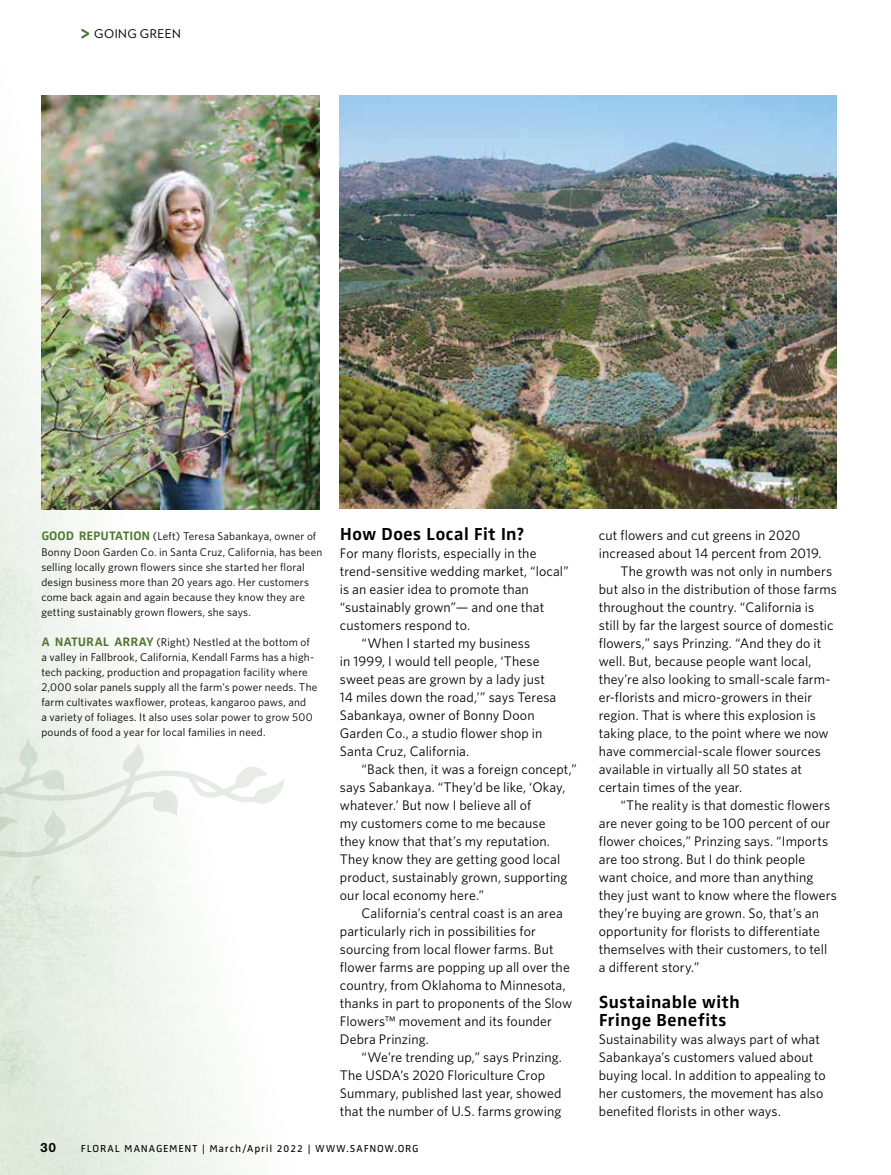
<style>
.page{position:relative;width:891px;height:1175px;background:#fff}
.page>*{position:absolute;margin:0;border:0;box-sizing:border-box;transform-origin:0 0}
.t1{font:700 18px/18px "Zwo Corr Pro";letter-spacing:-.005em;color:#000}
.t2{font:13.8px/18px "Whitney";letter-spacing:.005em;color:#000}
.t3{font:700 12.75px "Helvetica Neue LT Std";color:#000}
.t4{font:12px "Verlag";letter-spacing:.045em;color:#000}
.t5{font:11.25px/15px "Whitney";letter-spacing:.015em;color:#000}
.t6{font:10.5px "Zwo Corr Pro";letter-spacing:.06em;color:#000}
.s1{font-family:"Helvetica Rounded LT Std";font-weight:900;font-size:18.75px;color:#4c762c}
.s2{font-family:"Zwo Corr Pro";font-weight:700;font-size:12.75px;color:#4c762c}
</style>
<div class="page">
<img style="left:0;top:95px;width:360px;height:1079px">
<svg style="left:0;top:672px;width:285px;height:188px"></svg>
<img style="left:41px;top:96px;width:278px;height:413px">
<img style="left:340px;top:96px;width:497px;height:413px">
<p class="t4" style="left:81px;top:25px;width:101px"><span class="s1">&gt;</span> GOING GREEN</p>
<p class="t5" style="left:41px;top:529px;width:282px"><span class="s2">GOOD REPUTATION</span> (Left) Teresa Sabankaya, owner of Bonny Doon Garden Co. in Santa Cruz, California, has been selling locally grown flowers since she started her floral design business more than 20 years ago. Her customers come back again and again because they know they are getting sustainably grown flowers, she says.</p>
<p class="t5" style="left:41px;top:634px;width:277px"><span class="s2">A NATURAL ARRAY</span> (Right) Nestled at the bottom of a valley in Fallbrook, California, Kendall Farms has a high&shy;tech packing, production and propagation facility where 2,000 solar panels supply all the farm’s power needs. The farm cultivates waxflower, proteas, kangaroo paws, and<br>a variety of foliages. It also uses solar power to grow 500 pounds of food a year for local families in need.</p>
<h1 class="t1" style="left:340px;top:523px;width:186px">How Does Local Fit In?</h1>
<p class="t2" style="left:340px;top:544px;width:198px">For many florists, especially in the</p>
<p class="t2" style="left:340px;top:562px;width:230px">trend-sensitive wedding market, “local”</p>
<p class="t2" style="left:340px;top:580px;width:190px">is an easier idea to promote than</p>
<p class="t2" style="left:340px;top:598px;width:206px">“sustainably grown”— and one that</p>
<p class="t2" style="left:340px;top:616px;width:132px">customers respond to.</p>
<p class="t2" style="left:362px;top:634px;width:170px">“When I started my business</p>
<p class="t2" style="left:340px;top:652px;width:201px">in 1999, I would tell people, ‘These</p>
<p class="t2" style="left:340px;top:670px;width:207px">sweet peas are grown by a lady just</p>
<p class="t2" style="left:340px;top:688px;width:218px">14 miles down the road,’” says Teresa</p>
<p class="t2" style="left:340px;top:706px;width:196px">Sabankaya, owner of Bonny Doon</p>
<p class="t2" style="left:340px;top:724px;width:204px">Garden Co., a studio flower shop in</p>
<p class="t2" style="left:340px;top:742px;width:131px">Santa Cruz, California.</p>
<p class="t2" style="left:362px;top:760px;width:217px">“Back then, it was a foreign concept,”</p>
<p class="t2" style="left:340px;top:778px;width:227px">says Sabankaya. “They’d be like, ‘Okay,</p>
<p class="t2" style="left:340px;top:796px;width:193px">whatever.’ But now I believe all of</p>
<p class="t2" style="left:340px;top:814px;width:207px">my customers come to me because</p>
<p class="t2" style="left:340px;top:832px;width:212px">they know that that’s my reputation.</p>
<p class="t2" style="left:340px;top:850px;width:222px">They know they are getting good local</p>
<p class="t2" style="left:340px;top:868px;width:229px">product, sustainably grown, supporting</p>
<p class="t2" style="left:340px;top:886px;width:146px">our local economy here.”</p>
<p class="t2" style="left:362px;top:904px;width:203px">California’s central coast is an area</p>
<p class="t2" style="left:340px;top:922px;width:197px">particularly rich in possibilities for</p>
<p class="t2" style="left:340px;top:940px;width:215px">sourcing from local flower farms. But</p>
<p class="t2" style="left:340px;top:958px;width:231px">flower farms are popping up all over the</p>
<p class="t2" style="left:340px;top:976px;width:227px">country, from Oklahoma to Minnesota,</p>
<p class="t2" style="left:340px;top:994px;width:234px">thanks in part to proponents of the Slow</p>
<p class="t2" style="left:340px;top:1012px;width:214px">Flowers™ movement and its founder</p>
<p class="t2" style="left:340px;top:1030px;width:91px">Debra Prinzing.</p>
<p class="t2" style="left:362px;top:1048px;width:202px">“We’re trending up,” says Prinzing.</p>
<p class="t2" style="left:340px;top:1066px;width:207px">The USDA’s 2020 Floriculture Crop</p>
<p class="t2" style="left:340px;top:1084px;width:223px">Summary, published last year, showed</p>
<p class="t2" style="left:340px;top:1102px;width:223px">that the number of U.S. farms growing</p>
<p class="t3" style="left:40px;top:1140px;width:17px">30</p>
<p class="t6" style="left:81px;top:1141px;width:339px">FLORAL MANAGEMENT | March/April 2022 | WWW.SAFNOW.ORG</p>
<p class="t2" style="left:599px;top:526px;width:203px">cut flowers and cut greens in 2020</p>
<p class="t2" style="left:599px;top:544px;width:224px">increased about 14 percent from 2019.</p>
<p class="t2" style="left:620px;top:562px;width:213px">The growth was not only in numbers</p>
<p class="t2" style="left:599px;top:580px;width:240px">but also in the distribution of those farms</p>
<p class="t2" style="left:599px;top:598px;width:217px">throughout the country. “California is</p>
<p class="t2" style="left:599px;top:616px;width:236px">still by far the largest source of domestic</p>
<p class="t2" style="left:599px;top:634px;width:224px">flowers,” says Prinzing. “And they do it</p>
<p class="t2" style="left:599px;top:652px;width:214px">well. But, because people want local,</p>
<p class="t2" style="left:599px;top:670px;width:233px">they’re also looking to small-scale farm-</p>
<p class="t2" style="left:599px;top:688px;width:215px">er-florists and micro-growers in their</p>
<p class="t2" style="left:599px;top:706px;width:219px">region. That is where this explosion is</p>
<p class="t2" style="left:599px;top:724px;width:231px">taking place, to the point where we now</p>
<p class="t2" style="left:599px;top:742px;width:223px">have commercial-scale flower sources</p>
<p class="t2" style="left:599px;top:760px;width:205px">available in virtually all 50 states at</p>
<p class="t2" style="left:599px;top:778px;width:145px">certain times of the year.</p>
<p class="t2" style="left:620px;top:796px;width:211px">“The reality is that domestic flowers</p>
<p class="t2" style="left:599px;top:814px;width:233px">are never going to be 100 percent of our</p>
<p class="t2" style="left:599px;top:832px;width:231px">flower choices,” Prinzing says. “Imports</p>
<p class="t2" style="left:599px;top:850px;width:208px">are too strong. But I do think people</p>
<p class="t2" style="left:599px;top:868px;width:216px">want choice, and more than anything</p>
<p class="t2" style="left:599px;top:886px;width:240px">they just want to know where the flowers</p>
<p class="t2" style="left:599px;top:904px;width:222px">they’re buying are grown. So, that’s an</p>
<p class="t2" style="left:599px;top:922px;width:223px">opportunity for florists to differentiate</p>
<p class="t2" style="left:599px;top:940px;width:230px">themselves with their customers, to tell</p>
<p class="t2" style="left:599px;top:958px;width:102px">a different story.”</p>
<h1 class="t1" style="left:599px;top:991px;width:143px">Sustainable with<br>Fringe Benefits</h1>
<p class="t2" style="left:599px;top:1030px;width:229px">Sustainability was always part of what Sabankaya’s customers valued about buying local. In addition to appealing to her customers, the movement has also benefited florists in other ways.</p>
</div>
